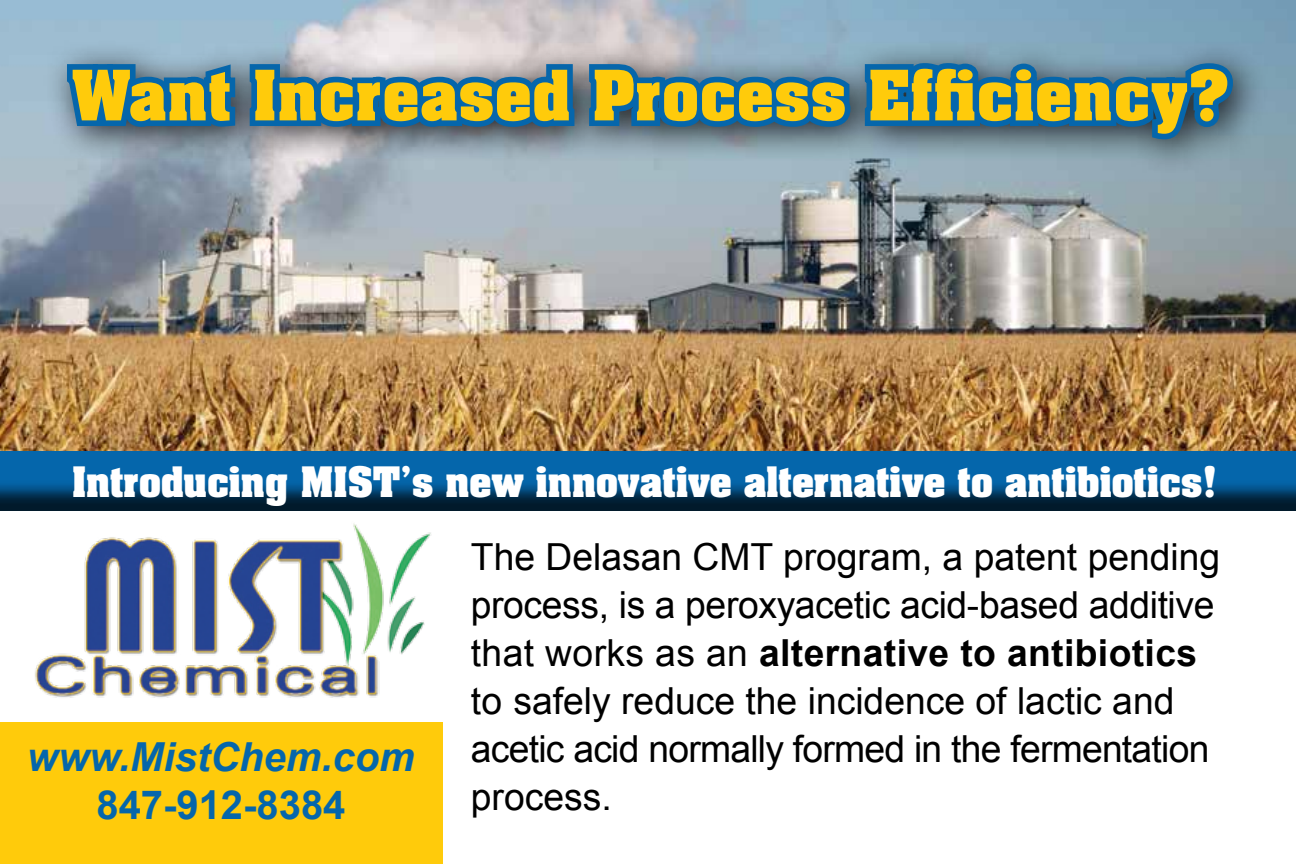
<style>
.page{position:relative;width:1296px;height:864px;background:#fff}
.page>*{position:absolute;margin:0;border:0;box-sizing:border-box;transform-origin:0 0}
.t1{font:700 59.2px "Aachen";letter-spacing:.02em;color:#ffcb0b}
.t2{font:italic 700 40px "Arial";color:#0566ab}
.t3{font:700 40px "Arial";color:#0566ab}
.t4{font:37.2px/48px "Arial";letter-spacing:-.01em;color:#000}
.t5{font:700 35.8px "Aachen";color:#fff}
.s1{font-weight:700}
</style>
<div class="page">
<img style="left:0;top:0;width:1296px;height:450px">
<div style="left:0;top:450px;width:1296px;height:62px;background:#000;opacity:.75"></div>
<div style="left:44px;top:40px;width:1226px;height:135px;background:#000;opacity:.75"></div>
<svg style="left:61px;top:54px;width:1178px;height:93px;background:#437aa1"></svg>
<img style="left:35px;top:523px;width:396px;height:175px">
<div style="left:0;top:723px;width:442px;height:141px;background:#ffcb0b"></div>
<h1 class="t1" style="left:72px;top:53px;width:1159px">Want Increased Process Efficiency?</h1>
<p class="t5" style="left:72px;top:456px;width:1147px">Introducing MIST’s new innovative alternative to antibiotics!</p>
<p class="t2" style="left:27px;top:731px;width:389px">www.MistChem.com</p>
<p class="t3" style="left:96px;top:778px;width:251px">847-912-8384</p>
<p class="t4" style="left:471px;top:533px;width:751px">The Delasan CMT program, a patent pending process, is a peroxyacetic acid-based additive that works as an <span class="s1">alternative to antibiotics </span>to safely reduce the incidence of lactic and acetic acid normally formed in the fermentation process.</p>
</div>
